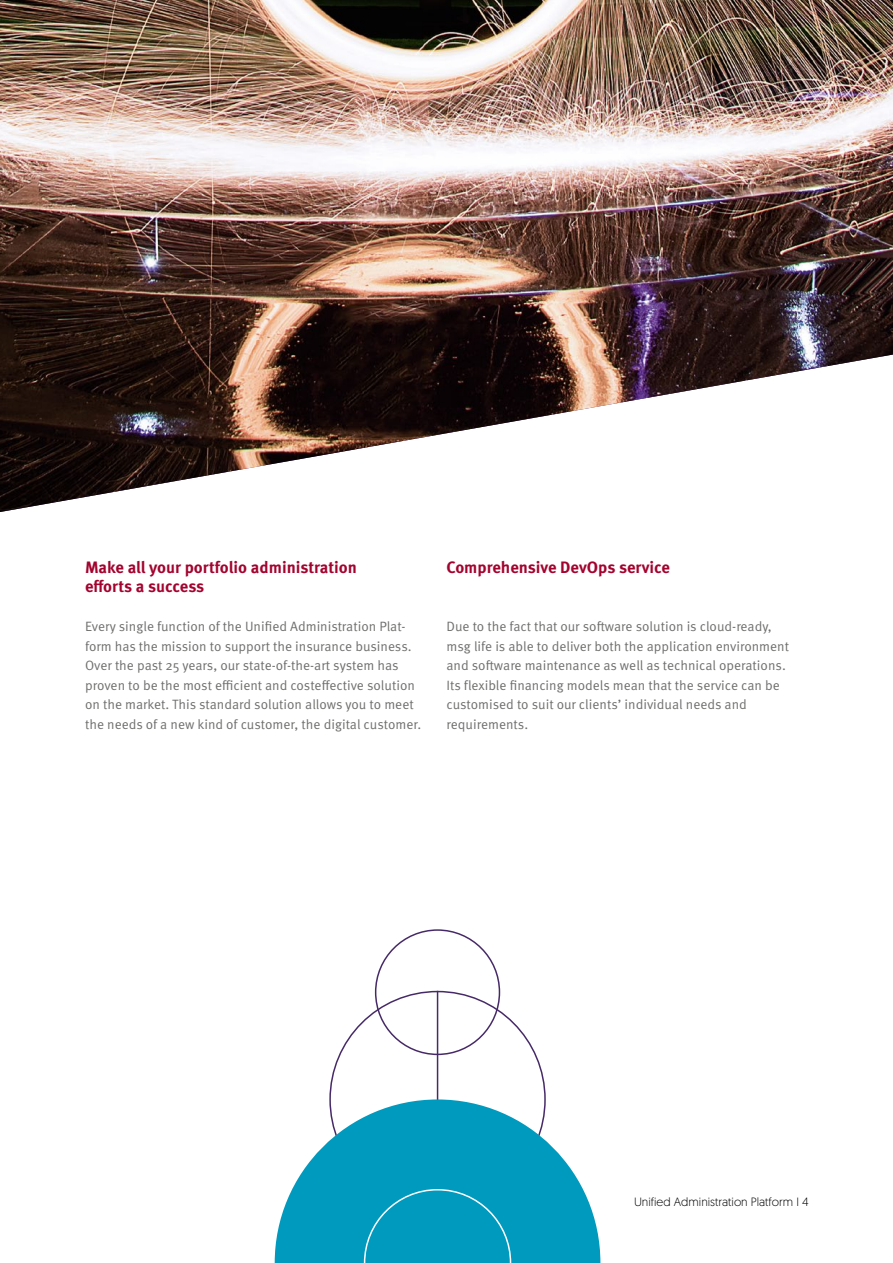
<style>
.page{position:relative;width:893px;height:1263px;background:#fff}
.page>*{position:absolute;margin:0;border:0;box-sizing:border-box;transform-origin:0 0}
.t1{font:700 16.5px/19.5px "Meta Pro";color:#a3042f}
.t2{font:13.5px/19.5px "Meta Pro Norm";color:#6f6f6e}
.t3{font:300 12px "Geomanist";color:#000}
</style>
<div class="page">
<img style="left:0;top:0;width:893px;height:512px">
<hr style="left:437px;top:991px;width:1px;height:128px;background:#462967">
<svg style="left:275px;top:1099px;width:325px;height:164px;fill:#009abe"></svg>
<div style="left:364px;top:1189px;width:147px;height:74px;background:#009abe"></div>
<p class="t1" style="left:85px;top:556px;width:273px">Make all your portfolio administration efforts a success</p>
<p class="t2" style="left:85px;top:616px;width:338px">Every single function of the Unified Administration Plat&shy;form has the mission to support the insurance business.<br>Over the past 25 years, our state-of-the-art system has proven to be the most efficient and costeffective solution on the market. This standard solution allows you to meet the needs of a new kind of customer, the digital customer.</p>
<p class="t1" style="left:446px;top:556px;width:225px">Comprehensive DevOps service</p>
<p class="t2" style="left:446px;top:616px;width:344px">Due to the fact that our software solution is cloud-ready, msg life is able to deliver both the application environment and software maintenance as well as technical operations.<br>Its flexible financing models mean that the service can be customised to suit our clients’ individual needs and requirements.</p>
<p class="t3" style="left:634px;top:1194px;width:176px">Unified Administration Platform I 4</p>
</div>
